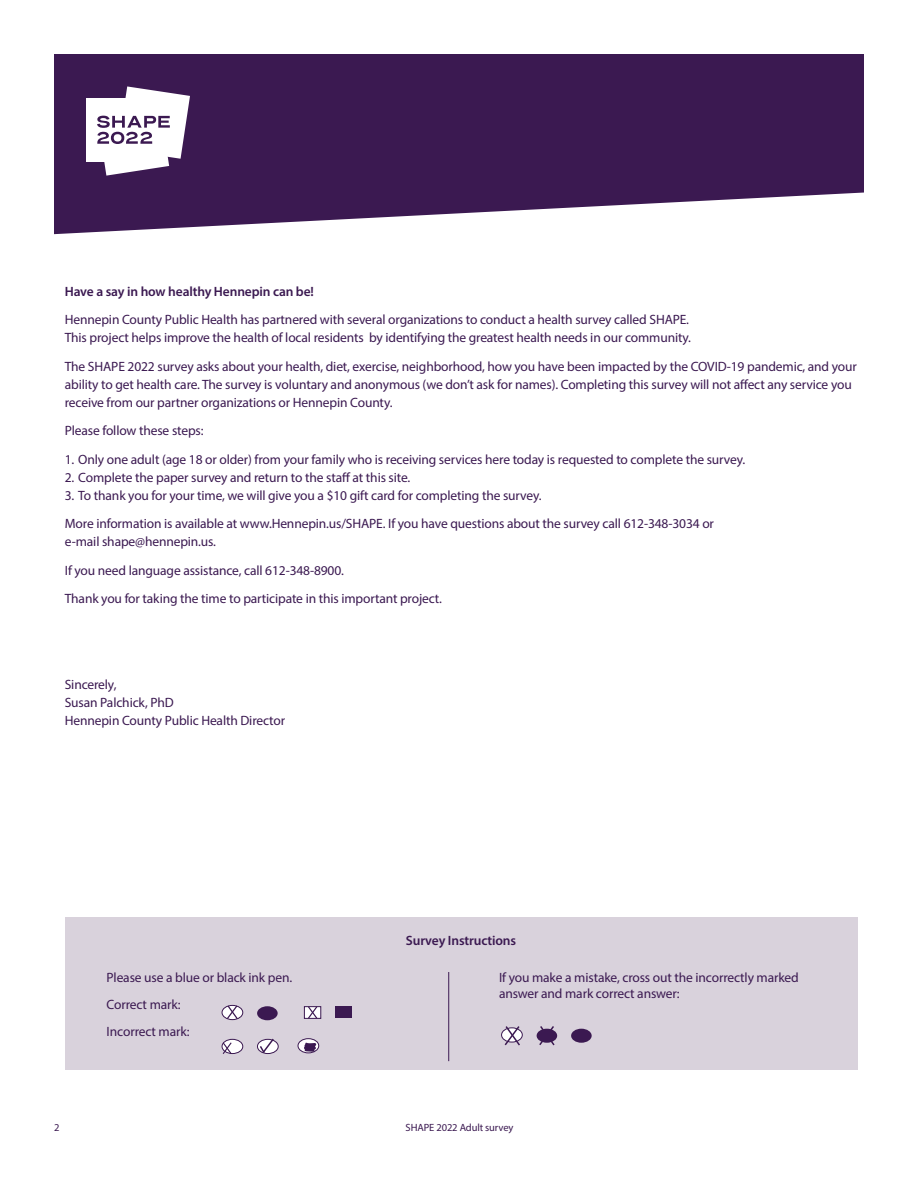
<style>
.page{position:relative;width:918px;height:1188px;background:#fff}
.page>*{position:absolute;margin:0;border:0;box-sizing:border-box;transform-origin:0 0}
.t1{font:13.5px/18px "Myriad Pro";letter-spacing:-.01em;color:#3b1951}
.t2{font:600 13.5px "Myriad Pro";letter-spacing:-.01em;color:#3b1951}
.t3{font:10.5px "Myriad Pro";letter-spacing:-.01em;color:#3b1951}
</style>
<div class="page">
<div style="left:65px;top:918px;width:792px;height:152px;background:#d9d2dc"></div>
<svg style="left:54px;top:54px;width:810px;height:180px;background:#533566"></svg>
<div style="left:87px;top:98px;width:63px;height:64px;background:#fff"></div>
<svg style="left:97px;top:86px;width:93px;height:90px"></svg>
<div style="left:257px;top:1006px;width:21px;height:14px;background:#3b1951;border-radius:50%"></div>
<div style="left:336px;top:1007px;width:16px;height:11px;background:#3b1951"></div>
<div style="left:304px;top:1006px;width:17px;height:13px;background:#fff;border:1px solid #3b1951"></div>
<svg style="left:307px;top:1006px;width:12px;height:13px"></svg>
<svg style="left:222px;top:1005px;width:21px;height:15px"></svg>
<div style="left:222px;top:1005px;width:21px;height:15px;border:1px solid #3b1951;border-radius:50%"></div>
<svg style="left:226px;top:1004px;width:13px;height:17px"></svg>
<div style="left:222px;top:1039px;width:21px;height:15px;background:#fff;border-radius:50%"></div>
<div style="left:222px;top:1039px;width:21px;height:15px;border:1px solid #3b1951;border-radius:50%"></div>
<svg style="left:222px;top:1041px;width:11px;height:13px"></svg>
<svg style="left:257px;top:1039px;width:21px;height:15px"></svg>
<div style="left:257px;top:1039px;width:22px;height:15px;border:1px solid #3b1951;border-radius:50%"></div>
<svg style="left:258px;top:1038px;width:17px;height:16px"></svg>
<svg style="left:298px;top:1039px;width:21px;height:14px"></svg>
<div style="left:298px;top:1038px;width:21px;height:15px;border:1px solid #3b1951;border-radius:50%"></div>
<svg style="left:304px;top:1043px;width:12px;height:9px"></svg>
<div style="left:537px;top:1029px;width:20px;height:14px;background:#3b1951;border-radius:50%"></div>
<div style="left:501px;top:1027px;width:22px;height:15px;border:1px solid #3b1951;border-radius:50%"></div>
<svg style="left:503px;top:1026px;width:19px;height:20px"></svg>
<svg style="left:538px;top:1026px;width:18px;height:20px"></svg>
<div style="left:571px;top:1029px;width:21px;height:14px;background:#3b1951;border-radius:50%"></div>
<hr style="left:448px;top:972px;width:1px;height:89px;background:#3b1951">
<p class="t2" style="left:65px;top:283px;width:251px">Have a say in how healthy Hennepin can be!</p>
<p class="t1" style="left:65px;top:310px;width:628px">Hennepin County Public Health has partnered with several organizations to conduct a health survey called SHAPE.<br>This project helps improve the health of local residents by identifying the greatest health needs in our community.</p>
<p class="t1" style="left:65px;top:357px;width:794px">The SHAPE 2022 survey asks about your health, diet, exercise, neighborhood, how you have been impacted by the COVID-19 pandemic, and your ability to get health care. The survey is voluntary and anonymous (we don’t ask for names). Completing this survey will not affect any service you receive from our partner organizations or Hennepin County.</p>
<p class="t1" style="left:65px;top:421px;width:140px">Please follow these steps:</p>
<p class="t1" style="left:65px;top:450px;width:682px">1. Only one adult (age 18 or older) from your family who is receiving services here today is requested to complete the survey.</p>
<p class="t1" style="left:65px;top:468px;width:347px">2. Complete the paper survey and return to the staff at this site.</p>
<p class="t1" style="left:65px;top:486px;width:478px">3. To thank you for your time, we will give you a $10 gift card for completing the survey.</p>
<p class="t1" style="left:65px;top:514px;width:651px">More information is available at www.Hennepin.us/SHAPE. If you have questions about the survey call 612-348-3034 or e-mail shape@hennepin.us.</p>
<p class="t1" style="left:65px;top:561px;width:281px">If you need language assistance, call 612-348-8900.</p>
<p class="t1" style="left:65px;top:589px;width:379px">Thank you for taking the time to participate in this important project.</p>
<p class="t1" style="left:65px;top:675px;width:222px">Sincerely,<br>Susan Palchick, PhD<br>Hennepin County Public Health Director</p>
<p class="t1" style="left:107px;top:968px;width:187px">Please use a blue or black ink pen.</p>
<p class="t1" style="left:107px;top:995px;width:76px">Correct mark:</p>
<p class="t1" style="left:107px;top:1022px;width:84px">Incorrect mark:</p>
<p class="t2" style="left:406px;top:932px;width:112px">Survey Instructions</p>
<p class="t1" style="left:499px;top:969px;width:301px;line-height:16.2px">If you make a mistake, cross out the incorrectly marked answer and mark correct answer:</p>
<p class="t3" style="left:54px;top:1121px;width:7px">2</p>
<p class="t3" style="left:406px;top:1121px;width:109px">SHAPE 2022 Adult survey</p>
</div>
